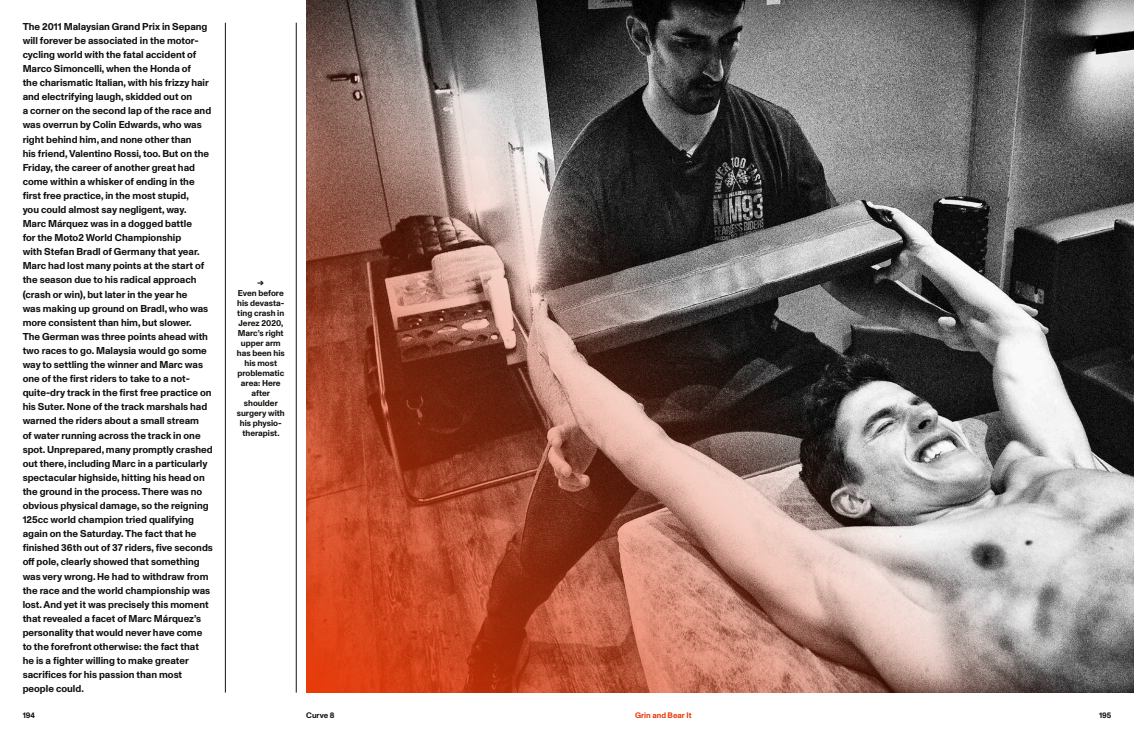
<style>
.page{position:relative;width:1134px;height:738px;background:#fff}
.page>*{position:absolute;margin:0;border:0;box-sizing:border-box;transform-origin:0 0}
.t1{font:700 10px/14.1px "ABC Monument Grotesk";color:#11110f}
.t2{font:700 8.5px/10px "ABC Monument Grotesk";color:#11110f;text-align:center}
.t3{font:700 8px "ABC Monument Grotesk";color:#ea3b09}
.t4{font:700 8px "ABC Monument Grotesk";color:#11110f}
</style>
<div class="page">
<hr style="left:225px;top:23px;width:1px;height:669px;background:#11110f">
<hr style="left:296px;top:23px;width:1px;height:669px;background:#11110f">
<img style="left:306px;top:0;width:828px;height:692px">
<p class="t1" style="left:23px;top:19px;width:192px">The 2011 Malaysian Grand Prix in Sepang will forever be associated in the motor&shy;cycling world with the fatal accident of Marco Simoncelli, when the Honda of<br>the charismatic Italian, with his frizzy hair and electrifying laugh, skidded out on<br>a corner on the second lap of the race and was overrun by Colin Edwards, who was right behind him, and none other than<br>his friend, Valentino Rossi, too. But on the Friday, the career of another great had come within a whisker of ending in the first free practice, in the most stupid,<br>you could almost say negligent, way.<br>Marc Márquez was in a dogged battle<br>for the Moto2 World Championship<br>with Stefan Bradl of Germany that year.<br>Marc had lost many points at the start of the season due to his radical approach (crash or win), but later in the year he<br>was making up ground on Bradl, who was more consistent than him, but slower.<br>The German was three points ahead with two races to go. Malaysia would go some way to settling the winner and Marc was one of the first riders to take to a not&shy;quite-dry track in the first free practice on his Suter. None of the track marshals had warned the riders about a small stream<br>of water running across the track in one spot. Unprepared, many promptly crashed out there, including Marc in a particularly spectacular highside, hitting his head on the ground in the process. There was no obvious physical damage, so the reigning 125cc world champion tried qualifying again on the Saturday. The fact that he finished 36th out of 37 riders, five seconds off pole, clearly showed that something was very wrong. He had to withdraw from the race and the world championship was lost. And yet it was precisely this moment that revealed a facet of Marc Márquez’s personality that would never have come to the forefront otherwise: the fact that<br>he is a fighter willing to make greater sacrifices for his passion than most people could.</p>
<p class="t2" style="left:237px;top:277px;width:49px">→<br>Even before his devasta&shy;ting crash in<br>Jerez 2020,<br>Marc’s right upper arm has been his his most problematic area: Here after shoulder surgery with his physio&shy;therapist.</p>
<p class="t4" style="left:306px;top:710px;width:30px">Curve 8</p>
<p class="t3" style="left:635px;top:710px;width:58px">Grin and Bear It</p>
<p class="t4" style="left:23px;top:710px;width:14px">194</p>
<p class="t4" style="left:1099px;top:710px;width:14px">195</p>
</div>
